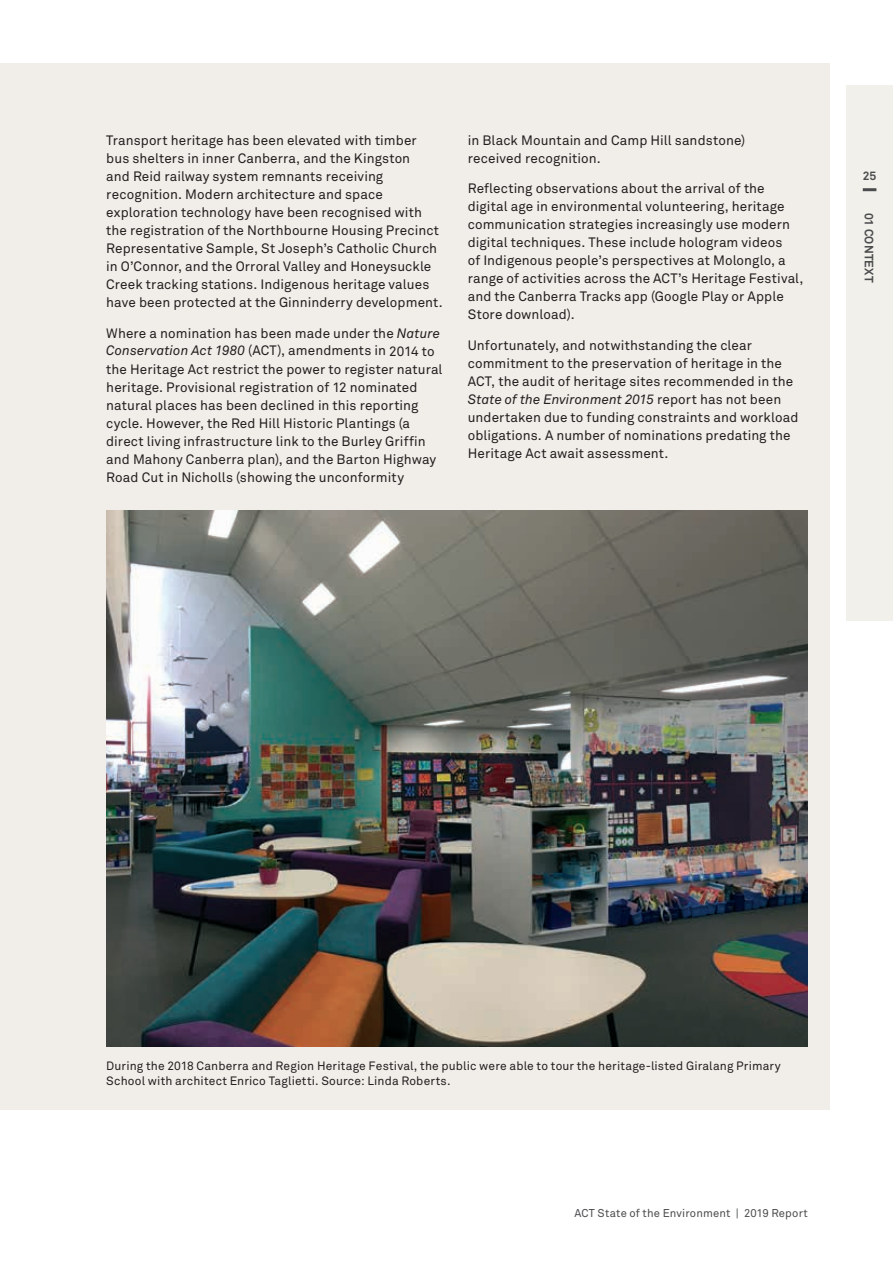
<style>
.page{position:relative;width:893px;height:1263px;background:#fff}
.page>*{position:absolute;margin:0;border:0;box-sizing:border-box;transform-origin:0 0}
.Text{font:13.5px/18px "Akkurat";letter-spacing:.005em;color:#231f20}
.t1{font:12px/15px "Akkurat";letter-spacing:.015em;color:#231f20}
.t2{font:700 12px "Akkurat";letter-spacing:.015em;color:#4b4c4d}
.t3{font:11.25px "Akkurat";letter-spacing:.015em;color:#4b4c4d}
.s1{font-style:italic}
</style>
<div class="page">
<div style="left:0;top:64px;width:829px;height:1046px;background:#f1eee9"></div>
<div style="left:846px;top:85px;width:47px;height:536px;background:#f1f0eb"></div>
<img style="left:106px;top:511px;width:702px;height:535px">
<svg style="left:863px;top:188px;width:13px;height:3px"></svg>
<p class="Text" style="left:106px;top:131px;width:338px">Transport heritage has been elevated with timber bus shelters in inner Canberra, and the Kingston<br>and Reid railway system remnants receiving recognition. Modern architecture and space exploration technology have been recognised with the registration of the Northbourne Housing Precinct Representative Sample, St Joseph’s Catholic Church in O’Connor, and the Orroral Valley and Honeysuckle Creek tracking stations. Indigenous heritage values have been protected at the Ginninderry development.</p>
<p class="Text" style="left:106px;top:323px;width:338px">Where a nomination has been made under the <span class="s1">Nature Conservation Act 1980</span> (ACT), amendments in 2014 to the Heritage Act restrict the power to register natural heritage. Provisional registration of 12 nominated natural places has been declined in this reporting cycle. However, the Red Hill Historic Plantings (a direct living infrastructure link to the Burley Griffin and Mahony Canberra plan), and the Barton Highway Road Cut in Nicholls (showing the unconformity</p>
<p class="Text" style="left:468px;top:131px;width:279px">in Black Mountain and Camp Hill sandstone) received recognition.</p>
<p class="Text" style="left:468px;top:179px;width:337px">Reflecting observations about the arrival of the digital age in environmental volunteering, heritage communication strategies increasingly use modern digital techniques. These include hologram videos<br>of Indigenous people’s perspectives at Molonglo, a range of activities across the ACT’s Heritage Festival, and the Canberra Tracks app (Google Play or Apple Store download).</p>
<p class="Text" style="left:468px;top:336px;width:332px">Unfortunately, and notwithstanding the clear commitment to the preservation of heritage in the ACT, the audit of heritage sites recommended in the <span class="s1">State of the Environment 2015</span> report has not been undertaken due to funding constraints and workload obligations. A number of nominations predating the Heritage Act await assessment.</p>
<p class="t2" style="left:863px;top:168px;width:15px">25</p>
<p class="t2" style="left:876px;top:213px;width:70px;rotate:90deg">01 Context</p>
<p class="t1" style="left:106px;top:1058px;width:676px">During the 2018 Canberra and Region Heritage Festival, the public were able to tour the heritage-listed Giralang Primary<br>School with architect Enrico Taglietti. Source: Linda Roberts.</p>
<p class="t3" style="left:574px;top:1206px;width:235px">ACT State of the Environment | 2019 Report</p>
</div>
